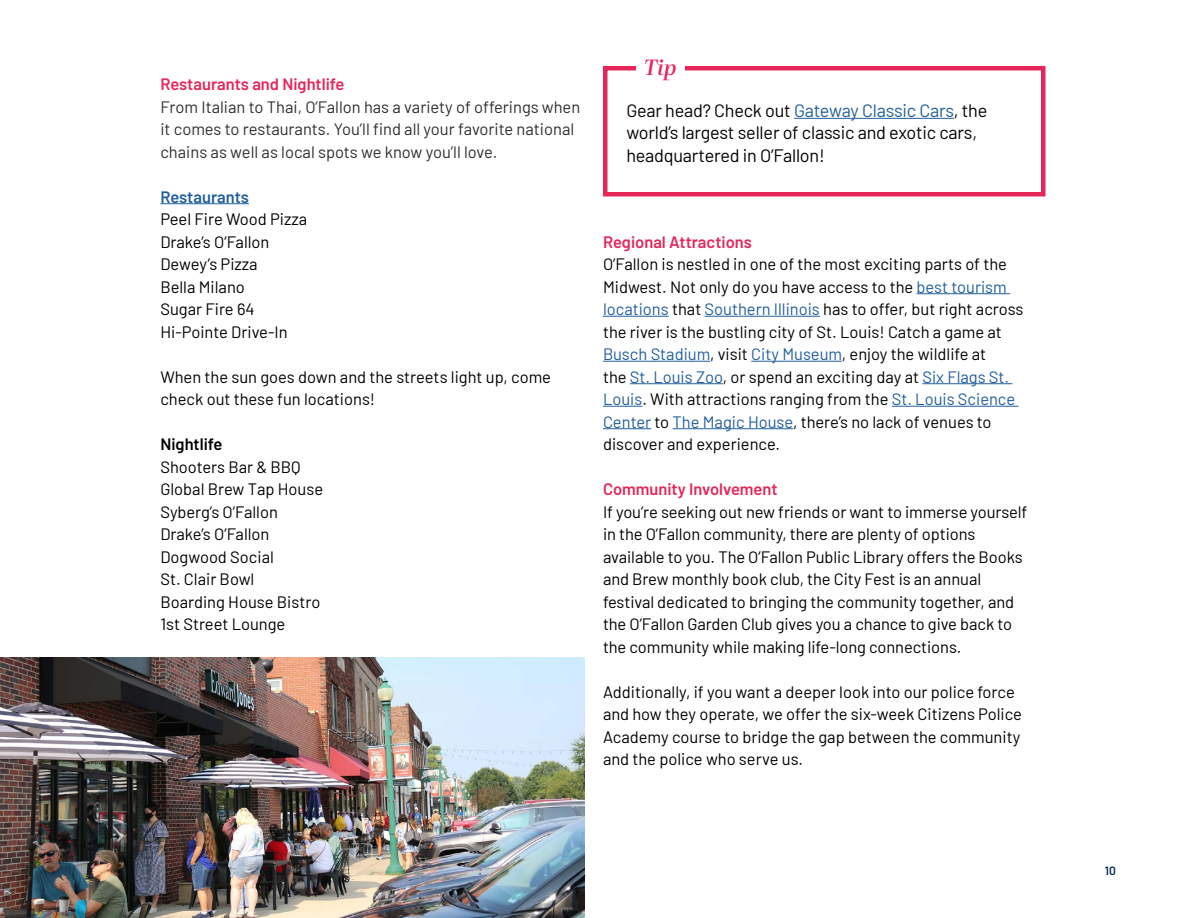
<style>
.page{position:relative;width:1188px;height:918px;background:#fff}
.page>*{position:absolute;margin:0;border:0;box-sizing:border-box;transform-origin:0 0}
.t1{font:italic 600 22.05px "Abril Display";color:#e62659}
.t2{font:18px/22.5px "Barlow";letter-spacing:-.01em;color:#000}
.t3{font:16.5px/22.5px "Barlow";color:#000}
.t4{font:16.5px/22.5px "Barlow";color:#2e2e2e}
.t5{font:600 16.5px "Barlow";color:#e62659}
.t6{font:600 16.5px "Barlow";color:#215e9e}
.t7{font:600 16.5px "Barlow";color:#000}
.t8{font:600 12px "Barlow";color:#032e59}
.s1{color:#215e9e}
</style>
<div class="page">
<hr style="left:160px;top:203px;width:89px;height:1px;background:#215e9e">
<hr style="left:917px;top:293px;width:93px;height:1px;background:#215e9e">
<hr style="left:603px;top:316px;width:66px;height:1px;background:#215e9e">
<hr style="left:705px;top:316px;width:115px;height:1px;background:#215e9e">
<hr style="left:603px;top:361px;width:107px;height:1px;background:#215e9e">
<hr style="left:751px;top:361px;width:91px;height:1px;background:#215e9e">
<hr style="left:630px;top:383px;width:93px;height:1px;background:#215e9e">
<hr style="left:922px;top:383px;width:90px;height:1px;background:#215e9e">
<hr style="left:603px;top:406px;width:39px;height:1px;background:#215e9e">
<hr style="left:892px;top:406px;width:127px;height:1px;background:#215e9e">
<hr style="left:603px;top:428px;width:48px;height:1px;background:#215e9e">
<hr style="left:673px;top:428px;width:120px;height:1px;background:#215e9e">
<div style="left:603px;top:66px;width:443px;height:130px;border:4px solid #e62659"></div>
<div style="left:636px;top:51px;width:48px;height:32px;background:#fff"></div>
<hr style="left:794px;top:118px;width:160px;height:1px;background:#215e9e">
<img style="left:0;top:657px;width:585px;height:261px">
<p class="t5" style="left:160px;top:72px;width:186px">Restaurants and Nightlife</p>
<p class="t4" style="left:160px;top:94px;width:421px">From Italian to Thai, O’Fallon has a variety of offerings when it comes to restaurants. You’ll find all your favorite national chains as well as local spots we know you’ll love.</p>
<p class="t6" style="left:160px;top:184px;width:90px">Restaurants</p>
<p class="t3" style="left:160px;top:207px;width:148px">Peel Fire Wood Pizza<br>Drake’s O’Fallon<br>Dewey’s Pizza<br>Bella Milano<br>Sugar Fire 64<br>Hi-Pointe Drive-In</p>
<p class="t3" style="left:160px;top:364px;width:392px">When the sun goes down and the streets light up, come check out these fun locations!</p>
<p class="t7" style="left:160px;top:432px;width:64px">Nightlife</p>
<p class="t3" style="left:160px;top:454px;width:164px">Shooters Bar &amp; BBQ<br>Global Brew Tap House<br>Syberg’s O’Fallon<br>Drake’s O’Fallon<br>Dogwood Social<br>St. Clair Bowl<br>Boarding House Bistro<br>1st Street Lounge</p>
<h1 class="t1" style="left:644px;top:52px;width:34px">Tip</h1>
<p class="t2" style="left:626px;top:98px;width:362px">Gear head? Check out <span class="s1">Gateway Classic Cars</span>, the world’s largest seller of classic and exotic cars, headquartered in O’Fallon!</p>
<p class="t5" style="left:603px;top:229px;width:151px">Regional Attractions</p>
<p class="t3" style="left:603px;top:252px;width:422px">O’Fallon is nestled in one of the most exciting parts of the Midwest. Not only do you have access to the <span class="s1">best tourism locations</span> that <span class="s1">Southern Illinois</span> has to offer, but right across the river is the bustling city of St. Louis! Catch a game at <span class="s1">Busch Stadium</span>, visit <span class="s1">City Museum</span>, enjoy the wildlife at<br>the <span class="s1">St. Louis Zoo</span>, or spend an exciting day at <span class="s1">Six Flags St.<br>Louis</span>. With attractions ranging from the <span class="s1">St. Louis Science Center</span> to <span class="s1">The Magic House</span>, there’s no lack of venues to discover and experience.</p>
<p class="t5" style="left:603px;top:477px;width:176px">Community Involvement</p>
<p class="t3" style="left:603px;top:499px;width:426px">If you’re seeking out new friends or want to immerse yourself in the O’Fallon community, there are plenty of options available to you. The O’Fallon Public Library offers the Books and Brew monthly book club, the City Fest is an annual festival dedicated to bringing the community together, and the O’Fallon Garden Club gives you a chance to give back to the community while making life-long connections.</p>
<p class="t3" style="left:603px;top:679px;width:421px">Additionally, if you want a deeper look into our police force and how they operate, we offer the six-week Citizens Police Academy course to bridge the gap between the community and the police who serve us.</p>
<p class="t8" style="left:1105px;top:862px;width:13px">10</p>
</div>
